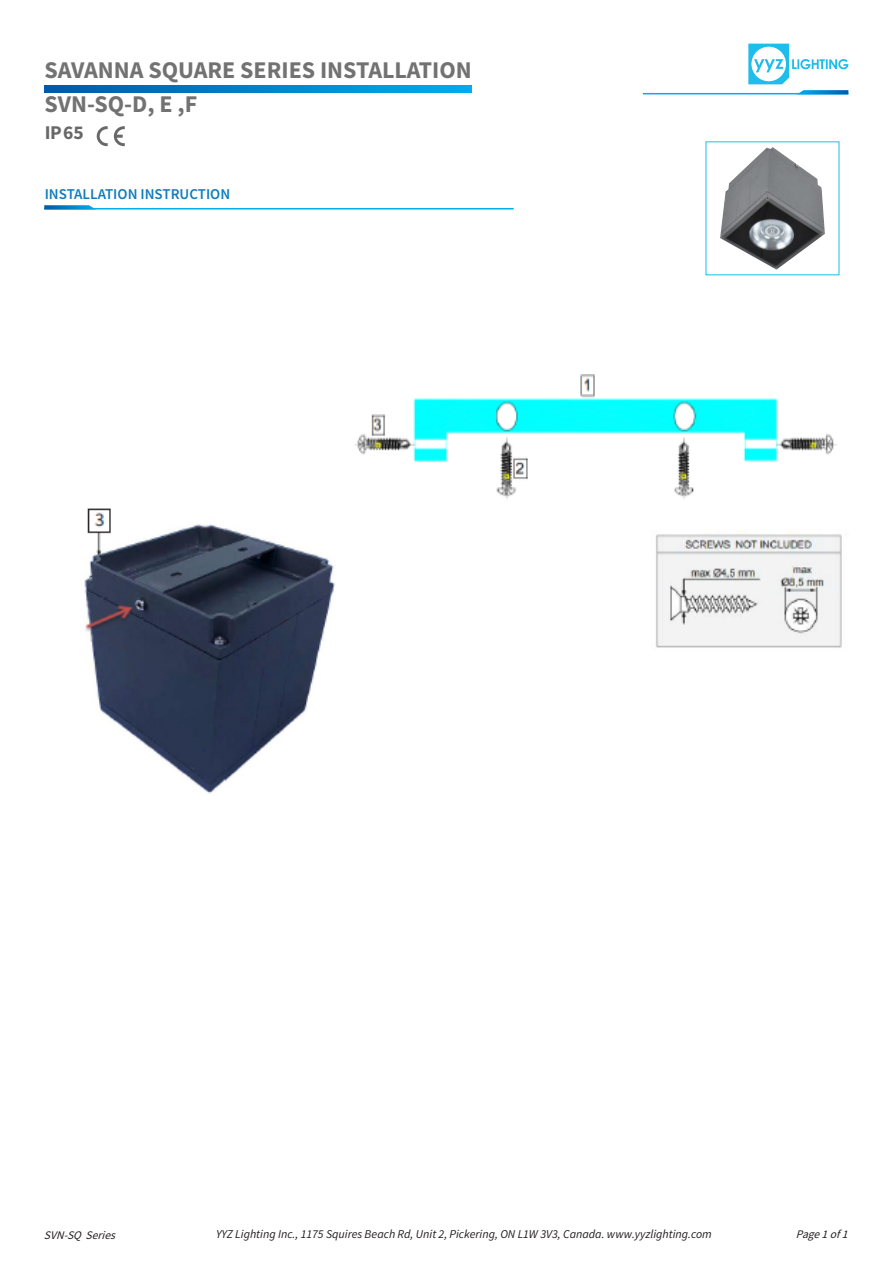
<style>
.page{position:relative;width:893px;height:1262px;background:#fff}
.page>*{position:absolute;margin:0;border:0;box-sizing:border-box;transform-origin:0 0}
.t1{font:700 24px "Source Sans Pro";color:#737273}
.t2{font:700 19.5px "Source Sans Pro";color:#696869}
.t3{font:600 15px "Source Sans Pro";color:#107cbc}
.t4{font:italic 12px "Source Sans Pro";color:#231f20}
.t5{font:italic 11.55px "Source Sans Pro";color:#231f20}
</style>
<div class="page">
<img style="left:720px;top:147px;width:104px;height:123px">
<svg style="left:748px;top:44px;width:100px;height:40px"></svg>
<hr style="left:643px;top:93px;width:205px;height:1px;background:#00aeef">
<svg style="left:796px;top:90px;width:52px;height:4px"></svg>
<hr style="left:44px;top:208px;width:469px;height:1px;background:#00aeef">
<svg style="left:44px;top:205px;width:50px;height:4px"></svg>
<svg style="left:45px;top:85px;width:427px;height:8px;background:#0082ca"></svg>
<svg style="left:97px;top:126px;width:11px;height:20px"></svg>
<svg style="left:114px;top:126px;width:11px;height:20px"></svg>
<img style="left:84px;top:374px;width:758px;height:420px">
<h1 class="t1" style="left:44px;top:60px;width:429px">SAVANNA SQUARE SERIES INSTALLATION</h1>
<h1 class="t1" style="left:44px;top:94px;width:154px">SVN-SQ-D, E ,F</h1>
<h2 class="t2" style="left:45px;top:124px;width:41px">IP65</h2>
<p class="t3" style="left:45px;top:188px;width:187px">INSTALLATION INSTRUCTION</p>
<p class="t5" style="left:44px;top:1230px;width:76px">SVN-SQ Series</p>
<p class="t4" style="left:216px;top:1228px;width:497px">YYZ Lighting Inc., 1175 Squires Beach Rd, Unit 2, Pickering, ON L1W 3V3, Canada. www.yyzlighting.com</p>
<p class="t5" style="left:796px;top:1229px;width:56px">Page1of 1</p>
</div>
